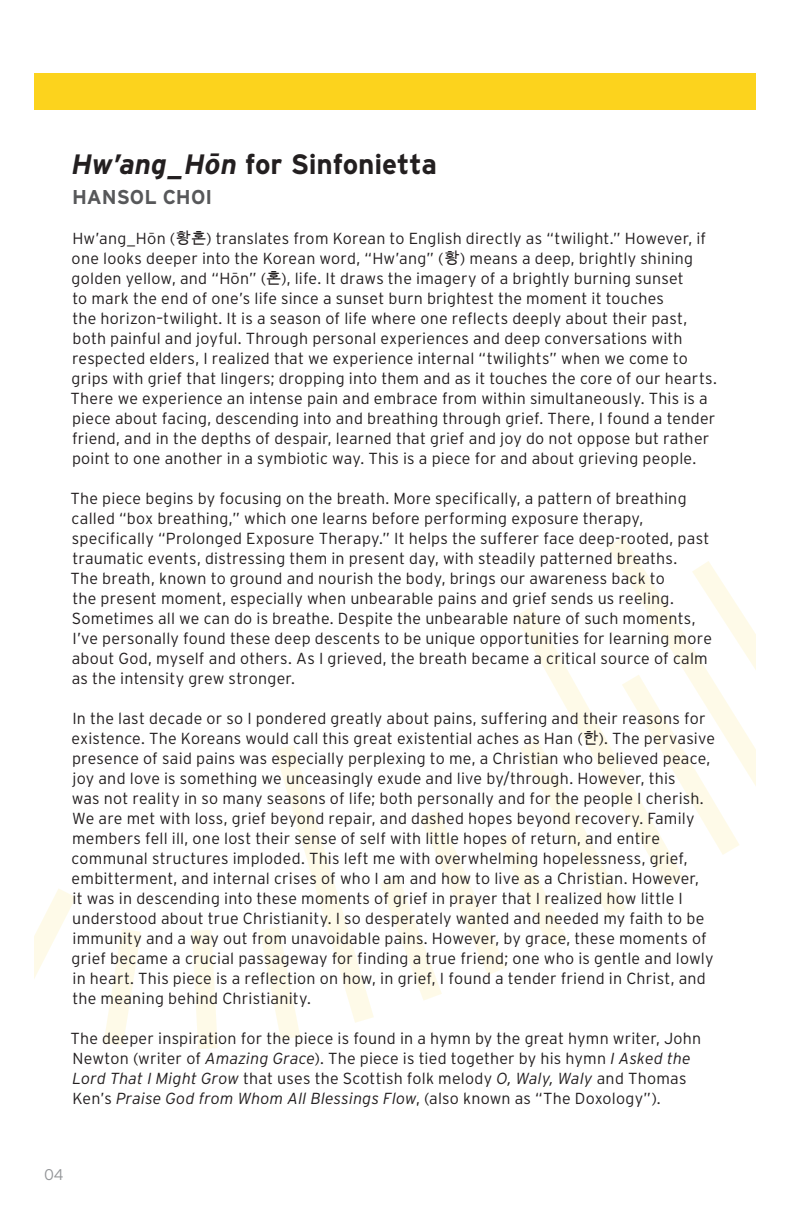
<style>
.page{position:relative;width:792px;height:1224px;background:#fff}
.page>*{position:absolute;margin:0;border:0;box-sizing:border-box;transform-origin:0 0}
.Page_Headers{font:700 28px "Interstate";letter-spacing:-.005em;color:#231f20}
.Page_Headers-2{font:700 20px "Interstate";color:#57585a}
.Page_Headers-3{font:300 16px/20px "Interstate";letter-spacing:.015em;color:#231f20}
.t1{font:300 15.6px "Interstate";color:#939598}
.s1{font-style:italic}
.s2{font-family:"Source Sans Variable";font-weight:400;font-style:italic;font-size:30.2px}
.s3{font-family:"Source Sans Variable";font-weight:400;font-size:17.2px}
.s4{font-family:"Arial Unicode MS";font-weight:400}
</style>
<div class="page">
<svg style="left:35px;top:889px;width:41px;height:88px"></svg>
<svg style="left:104px;top:929px;width:37px;height:117px"></svg>
<svg style="left:192px;top:930px;width:26px;height:119px"></svg>
<svg style="left:260px;top:745px;width:114px;height:295px"></svg>
<svg style="left:608px;top:537px;width:31px;height:24px"></svg>
<svg style="left:380px;top:561px;width:376px;height:439px"></svg>
<div style="left:35px;top:73px;width:721px;height:37px;background:#fcd31d"></div>
<p class="Page_Headers" style="left:71px;top:149px;width:367px"><span class="s1">Hw’ang_H</span><span class="s2">ō</span><span class="s1">n</span> for Sinfonietta</p>
<p class="Page_Headers-2" style="left:72px;top:186px;width:142px">HANSOL CHOI</p>
<p class="Page_Headers-3" style="left:71px;top:228px;width:648px">Hw’ang_H<span class="s3">ō</span>n (<span class="s4">황혼</span>) translates from Korean to English directly as “twilight.” However, if one looks deeper into the Korean word, “Hw’ang” (<span class="s4">황</span>) means a deep, brightly shining golden yellow, and “H<span class="s3">ō</span>n” (<span class="s4">혼</span>), life. It draws the imagery of a brightly burning sunset<br>to mark the end of one’s life since a sunset burn brightest the moment it touches<br>the horizon–twilight. It is a season of life where one reflects deeply about their past, both painful and joyful. Through personal experiences and deep conversations with respected elders, I realized that we experience internal “twilights” when we come to grips with grief that lingers; dropping into them and as it touches the core of our hearts.<br>There we experience an intense pain and embrace from within simultaneously. This is a piece about facing, descending into and breathing through grief. There, I found a tender friend, and in the depths of despair, learned that grief and joy do not oppose but rather point to one another in a symbiotic way. This is a piece for and about grieving people.</p>
<p class="Page_Headers-3" style="left:71px;top:488px;width:643px">The piece begins by focusing on the breath. More specifically, a pattern of breathing called “box breathing,” which one learns before performing exposure therapy, specifically “Prolonged Exposure Therapy.” It helps the sufferer face deep-rooted, past traumatic events, distressing them in present day, with steadily patterned breaths.<br>The breath, known to ground and nourish the body, brings our awareness back to<br>the present moment, especially when unbearable pains and grief sends us reeling.<br>Sometimes all we can do is breathe. Despite the unbearable nature of such moments, I’ve personally found these deep descents to be unique opportunities for learning more about God, myself and others. As I grieved, the breath became a critical source of calm as the intensity grew stronger.</p>
<p class="Page_Headers-3" style="left:72px;top:708px;width:645px">In the last decade or so I pondered greatly about pains, suffering and their reasons for existence. The Koreans would call this great existential aches as Han (<span class="s4">한</span>). The pervasive presence of said pains was especially perplexing to me, a Christian who believed peace, joy and love is something we unceasingly exude and live by/through. However, this<br>was not reality in so many seasons of life; both personally and for the people I cherish.<br>We are met with loss, grief beyond repair, and dashed hopes beyond recovery. Family members fell ill, one lost their sense of self with little hopes of return, and entire communal structures imploded. This left me with overwhelming hopelessness, grief, embitterment, and internal crises of who I am and how to live as a Christian. However,<br>it was in descending into these moments of grief in prayer that I realized how little I understood about true Christianity. I so desperately wanted and needed my faith to be immunity and a way out from unavoidable pains. However, by grace, these moments of grief became a crucial passageway for finding a true friend; one who is gentle and lowly in heart. This piece is a reflection on how, in grief, I found a tender friend in Christ, and the meaning behind Christianity.</p>
<p class="Page_Headers-3" style="left:71px;top:1028px;width:632px">The deeper inspiration for the piece is found in a hymn by the great hymn writer, John Newton (writer of <span class="s1">Amazing Grace</span>). The piece is tied together by his hymn <span class="s1">I Asked the Lord That I Might Grow</span> that uses the Scottish folk melody <span class="s1">O, Waly, Waly</span> and Thomas Ken’s <span class="s1">Praise God from Whom All Blessings Flow</span>, (also known as “The Doxology”).</p>
<p class="t1" style="left:44px;top:1166px;width:21px">04</p>
</div>
